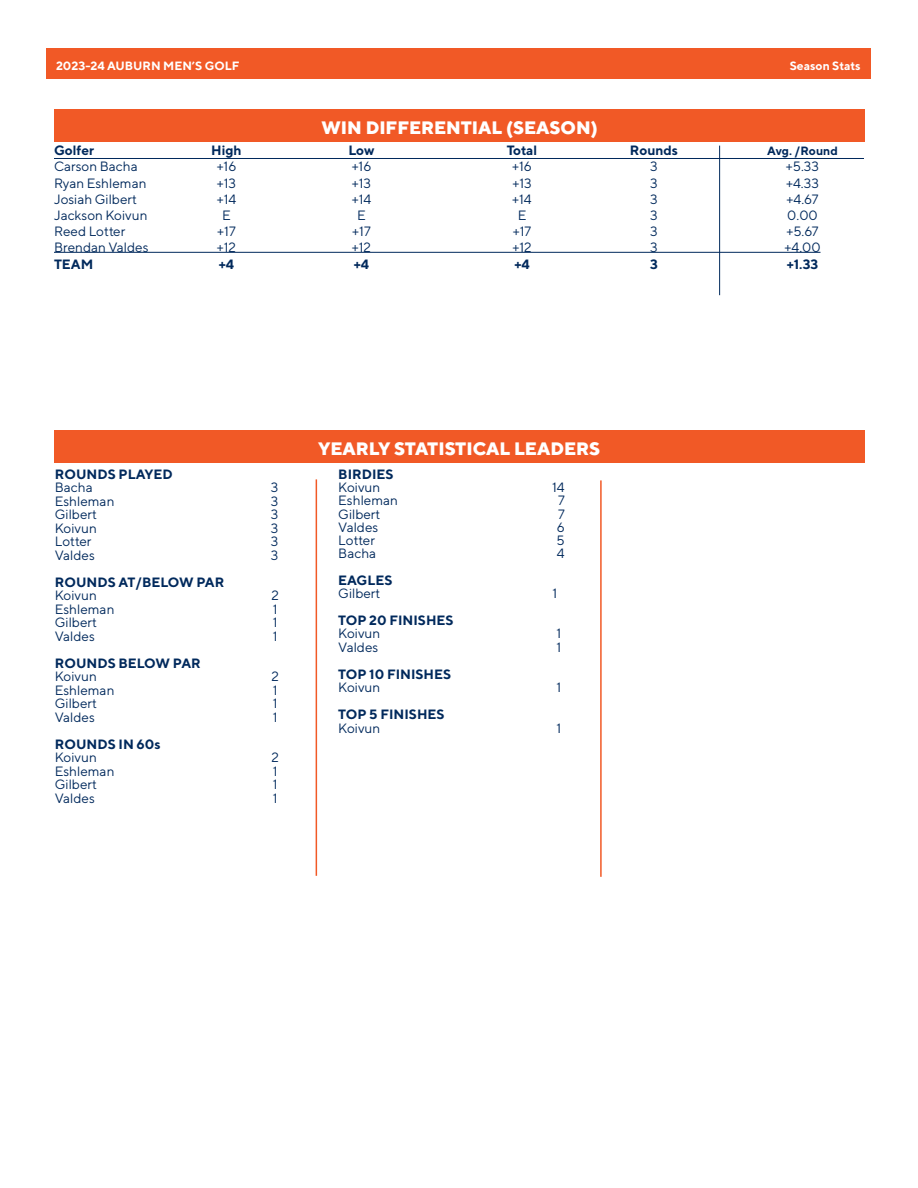
<style>
.page{position:relative;width:918px;height:1188px;background:#fff}
.page>*{position:absolute;margin:0;border:0;box-sizing:border-box;transform-origin:0 0}
.t1{font:800 18px "TT Norms";color:#fff}
.t2{font:13.5px "TT Norms";color:#00295c}
.t3{font:700 13.5px "TT Norms";color:#00295c}
.t4{font:700 12px "TT Norms";color:#fff}
.t5{font:700 12px "TT Norms";color:#00295c}
</style>
<div class="page">
<div style="left:47px;top:49px;width:824px;height:30px;background:#f15926"></div>
<div style="left:54px;top:430px;width:810px;height:33px;background:#f15926"></div>
<hr style="left:316px;top:479px;width:1px;height:397px;background:#f15926">
<hr style="left:600px;top:480px;width:2px;height:397px;background:#f15926">
<div style="left:54px;top:109px;width:811px;height:33px;background:#f15926"></div>
<hr style="left:54px;top:158px;width:810px;height:1px;background:#00295c">
<hr style="left:54px;top:252px;width:767px;height:1px;background:#00295c">
<hr style="left:719px;top:146px;width:1px;height:149px;background:#00295c">
<p class="t4" style="left:56px;top:58px;width:185px">2023-24 AUBURN MEN’S GOLF</p>
<p class="t4" style="left:790px;top:58px;width:72px">Season Stats</p>
<p class="t1" style="left:321px;top:116px;width:278px">WIN DIFFERENTIAL (SEASON)</p>
<p class="t3" style="left:54px;top:142px;width:42px">Golfer</p>
<p class="t3" style="left:211px;top:142px;width:32px">High</p>
<p class="t3" style="left:348px;top:142px;width:28px">Low</p>
<p class="t3" style="left:507px;top:142px;width:32px">Total</p>
<p class="t3" style="left:630px;top:142px;width:50px">Rounds</p>
<p class="t5" style="left:767px;top:143px;width:72px">Avg. /Round</p>
<p class="t2" style="left:54px;top:158px;width:85px">Carson Bacha</p>
<p class="t2" style="left:217px;top:158px;width:21px">+16</p>
<p class="t2" style="left:352px;top:158px;width:21px">+16</p>
<p class="t2" style="left:512px;top:158px;width:21px">+16</p>
<p class="t2" style="left:650px;top:158px;width:9px">3</p>
<p class="t2" style="left:786px;top:158px;width:35px">+5.33</p>
<p class="t2" style="left:54px;top:174px;width:94px">Ryan Eshleman</p>
<p class="t2" style="left:217px;top:174px;width:21px">+13</p>
<p class="t2" style="left:352px;top:174px;width:21px">+13</p>
<p class="t2" style="left:512px;top:174px;width:21px">+13</p>
<p class="t2" style="left:650px;top:174px;width:9px">3</p>
<p class="t2" style="left:786px;top:174px;width:34px">+4.33</p>
<p class="t2" style="left:54px;top:191px;width:85px">Josiah Gilbert</p>
<p class="t2" style="left:217px;top:191px;width:21px">+14</p>
<p class="t2" style="left:352px;top:191px;width:21px">+14</p>
<p class="t2" style="left:512px;top:191px;width:21px">+14</p>
<p class="t2" style="left:650px;top:191px;width:9px">3</p>
<p class="t2" style="left:787px;top:191px;width:33px">+4.67</p>
<p class="t2" style="left:54px;top:207px;width:95px">Jackson Koivun</p>
<p class="t2" style="left:222px;top:207px;width:10px">E</p>
<p class="t2" style="left:357px;top:207px;width:10px">E</p>
<p class="t2" style="left:518px;top:207px;width:10px">E</p>
<p class="t2" style="left:650px;top:207px;width:9px">3</p>
<p class="t2" style="left:787px;top:207px;width:32px">0.00</p>
<p class="t2" style="left:54px;top:223px;width:73px">Reed Lotter</p>
<p class="t2" style="left:217px;top:223px;width:20px">+17</p>
<p class="t2" style="left:352px;top:223px;width:20px">+17</p>
<p class="t2" style="left:513px;top:223px;width:20px">+17</p>
<p class="t2" style="left:650px;top:223px;width:9px">3</p>
<p class="t2" style="left:786px;top:223px;width:34px">+5.67</p>
<p class="t2" style="left:54px;top:239px;width:96px">Brendan Valdes</p>
<p class="t2" style="left:217px;top:239px;width:21px">+12</p>
<p class="t2" style="left:352px;top:239px;width:21px">+12</p>
<p class="t2" style="left:512px;top:239px;width:21px">+12</p>
<p class="t2" style="left:650px;top:239px;width:9px">3</p>
<p class="t2" style="left:784px;top:239px;width:38px">+4.00</p>
<p class="t3" style="left:54px;top:255px;width:41px">TEAM</p>
<p class="t3" style="left:219px;top:255px;width:17px">+4</p>
<p class="t3" style="left:354px;top:255px;width:17px">+4</p>
<p class="t3" style="left:514px;top:255px;width:17px">+4</p>
<p class="t3" style="left:650px;top:255px;width:9px">3</p>
<p class="t3" style="left:787px;top:255px;width:33px">+1.33</p>
<p class="t3" style="left:55px;top:466px;width:119px">ROUNDS PLAYED</p>
<p class="t2" style="left:55px;top:479px;width:39px">Bacha</p>
<p class="t2" style="left:271px;top:479px;width:9px">3</p>
<p class="t2" style="left:55px;top:493px;width:61px">Eshleman</p>
<p class="t2" style="left:271px;top:493px;width:9px">3</p>
<p class="t2" style="left:55px;top:506px;width:44px">Gilbert</p>
<p class="t2" style="left:271px;top:506px;width:9px">3</p>
<p class="t2" style="left:55px;top:520px;width:44px">Koivun</p>
<p class="t2" style="left:271px;top:520px;width:9px">3</p>
<p class="t2" style="left:55px;top:533px;width:38px">Lotter</p>
<p class="t2" style="left:271px;top:533px;width:9px">3</p>
<p class="t2" style="left:55px;top:547px;width:42px">Valdes</p>
<p class="t2" style="left:271px;top:547px;width:9px">3</p>
<p class="t3" style="left:55px;top:574px;width:171px">ROUNDS AT/BELOW PAR</p>
<p class="t2" style="left:55px;top:587px;width:44px">Koivun</p>
<p class="t2" style="left:272px;top:587px;width:9px">2</p>
<p class="t2" style="left:55px;top:601px;width:61px">Eshleman</p>
<p class="t2" style="left:273px;top:601px;width:6px">1</p>
<p class="t2" style="left:55px;top:614px;width:44px">Gilbert</p>
<p class="t2" style="left:273px;top:614px;width:6px">1</p>
<p class="t2" style="left:55px;top:628px;width:42px">Valdes</p>
<p class="t2" style="left:273px;top:628px;width:6px">1</p>
<p class="t3" style="left:55px;top:655px;width:147px">ROUNDS BELOW PAR</p>
<p class="t2" style="left:55px;top:668px;width:44px">Koivun</p>
<p class="t2" style="left:272px;top:668px;width:9px">2</p>
<p class="t2" style="left:55px;top:682px;width:61px">Eshleman</p>
<p class="t2" style="left:273px;top:682px;width:6px">1</p>
<p class="t2" style="left:55px;top:695px;width:44px">Gilbert</p>
<p class="t2" style="left:273px;top:695px;width:6px">1</p>
<p class="t2" style="left:55px;top:709px;width:42px">Valdes</p>
<p class="t2" style="left:273px;top:709px;width:6px">1</p>
<p class="t3" style="left:55px;top:736px;width:107px">ROUNDS IN 60s</p>
<p class="t2" style="left:55px;top:749px;width:44px">Koivun</p>
<p class="t2" style="left:272px;top:749px;width:9px">2</p>
<p class="t2" style="left:55px;top:763px;width:61px">Eshleman</p>
<p class="t2" style="left:273px;top:763px;width:6px">1</p>
<p class="t2" style="left:55px;top:776px;width:44px">Gilbert</p>
<p class="t2" style="left:273px;top:776px;width:6px">1</p>
<p class="t2" style="left:55px;top:790px;width:42px">Valdes</p>
<p class="t2" style="left:273px;top:790px;width:6px">1</p>
<p class="t1" style="left:318px;top:437px;width:284px">YEARLY STATISTICAL LEADERS</p>
<p class="t3" style="left:338px;top:466px;width:57px">BIRDIES</p>
<p class="t2" style="left:338px;top:479px;width:44px">Koivun</p>
<p class="t2" style="left:552px;top:479px;width:14px">14</p>
<p class="t2" style="left:338px;top:492px;width:61px">Eshleman</p>
<p class="t2" style="left:558px;top:492px;width:8px">7</p>
<p class="t2" style="left:338px;top:506px;width:44px">Gilbert</p>
<p class="t2" style="left:558px;top:506px;width:8px">7</p>
<p class="t2" style="left:338px;top:519px;width:42px">Valdes</p>
<p class="t2" style="left:557px;top:519px;width:9px">6</p>
<p class="t2" style="left:338px;top:532px;width:38px">Lotter</p>
<p class="t2" style="left:557px;top:532px;width:10px">5</p>
<p class="t2" style="left:338px;top:545px;width:39px">Bacha</p>
<p class="t2" style="left:557px;top:545px;width:9px">4</p>
<p class="t3" style="left:338px;top:571px;width:56px">EAGLES</p>
<p class="t2" style="left:338px;top:585px;width:44px">Gilbert</p>
<p class="t2" style="left:553px;top:585px;width:6px">1</p>
<p class="t3" style="left:338px;top:612px;width:117px">TOP 20 FINISHES</p>
<p class="t2" style="left:338px;top:625px;width:44px">Koivun</p>
<p class="t2" style="left:556px;top:625px;width:6px">1</p>
<p class="t2" style="left:338px;top:639px;width:42px">Valdes</p>
<p class="t2" style="left:556px;top:639px;width:6px">1</p>
<p class="t3" style="left:338px;top:666px;width:114px">TOP 10 FINISHES</p>
<p class="t2" style="left:338px;top:679px;width:44px">Koivun</p>
<p class="t2" style="left:556px;top:679px;width:6px">1</p>
<p class="t3" style="left:338px;top:706px;width:108px">TOP 5 FINISHES</p>
<p class="t2" style="left:338px;top:720px;width:44px">Koivun</p>
<p class="t2" style="left:556px;top:720px;width:6px">1</p>
</div>
